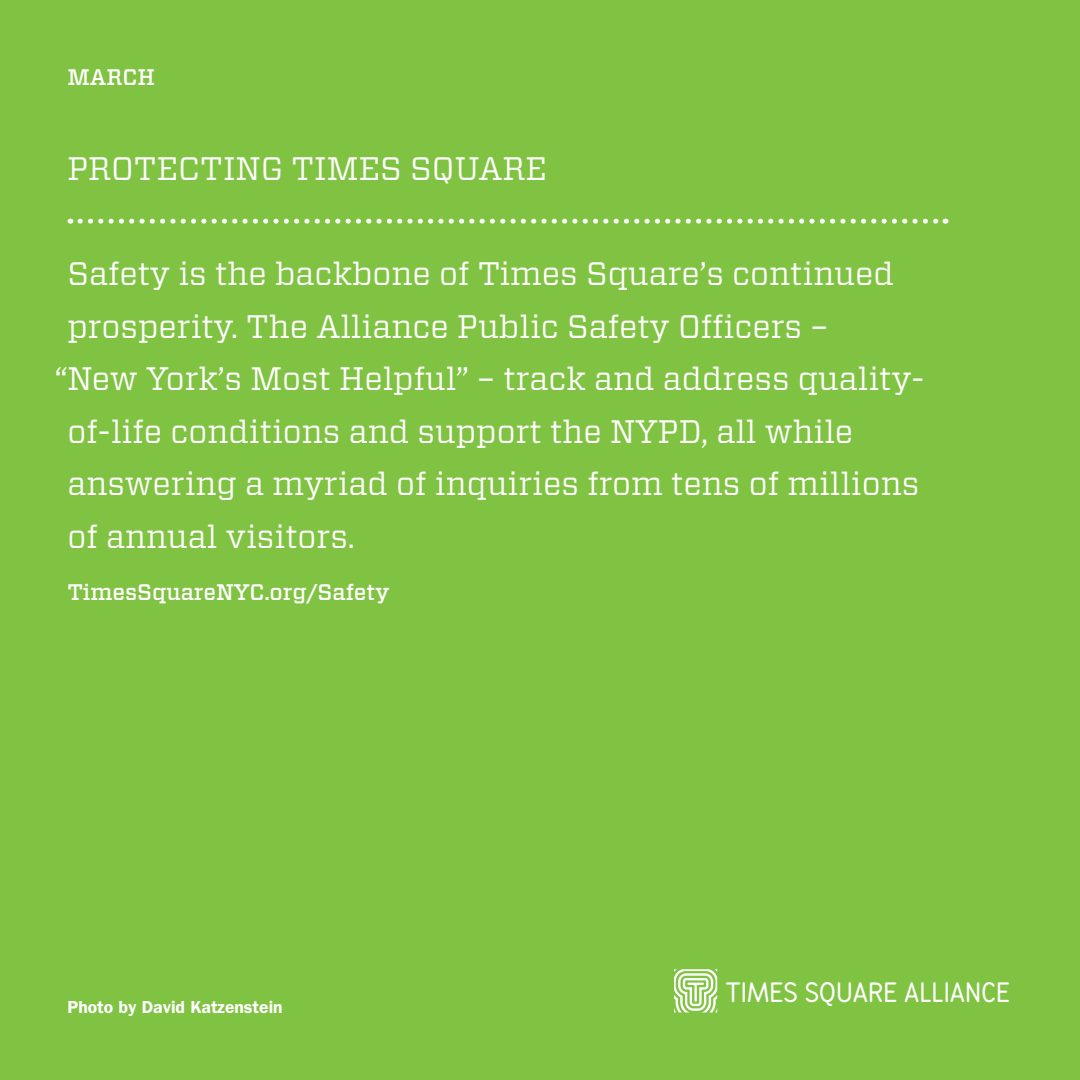
<style>
.page{position:relative;width:1080px;height:1080px;background:#80c342}
.page>*{position:absolute;margin:0;border:0;box-sizing:border-box;transform-origin:0 0}
.t1{font:32.5px "Vitesse";color:#fff}
.t2{font:26.75px "Times Square Neon";letter-spacing:.01em;color:#fff}
.t3{font:500 22.5px "Vitesse";color:#fff}
.t4{font:600 17.5px "Franklin Gothic";color:#fff}
</style>
<div class="page">
<svg style="left:80px;top:219px;width:866px;height:5px"></svg>
<svg style="left:674px;top:969px;width:43px;height:44px"></svg>
<p class="t3" style="left:68px;top:63px;width:89px">MARCH</p>
<p class="t1" style="left:68px;top:147px;width:481px">PROTECTING TIMES SQUARE</p>
<p class="t1" style="left:68px;top:252px;width:828px">Safety is the backbone of Times Square’s continued</p>
<p class="t1" style="left:68px;top:305px;width:762px">prosperity. The Alliance Public Safety Officers –</p>
<p class="t1" style="left:55px;top:357px;width:871px">“New York’s Most Helpful” – track and address quality-</p>
<p class="t1" style="left:68px;top:410px;width:787px">of-life conditions and support the NYPD, all while</p>
<p class="t1" style="left:68px;top:462px;width:853px">answering a myriad of inquiries from tens of millions</p>
<p class="t1" style="left:68px;top:514px;width:289px">of annual visitors.</p>
<p class="t3" style="left:68px;top:578px;width:324px">TimesSquareNYC.org/Safety</p>
<p class="t4" style="left:68px;top:996px;width:217px">Photo by David Katzenstein</p>
<p class="t2" style="left:726px;top:979px;width:286px">TIMES SQUARE ALLIANCE</p>
</div>
